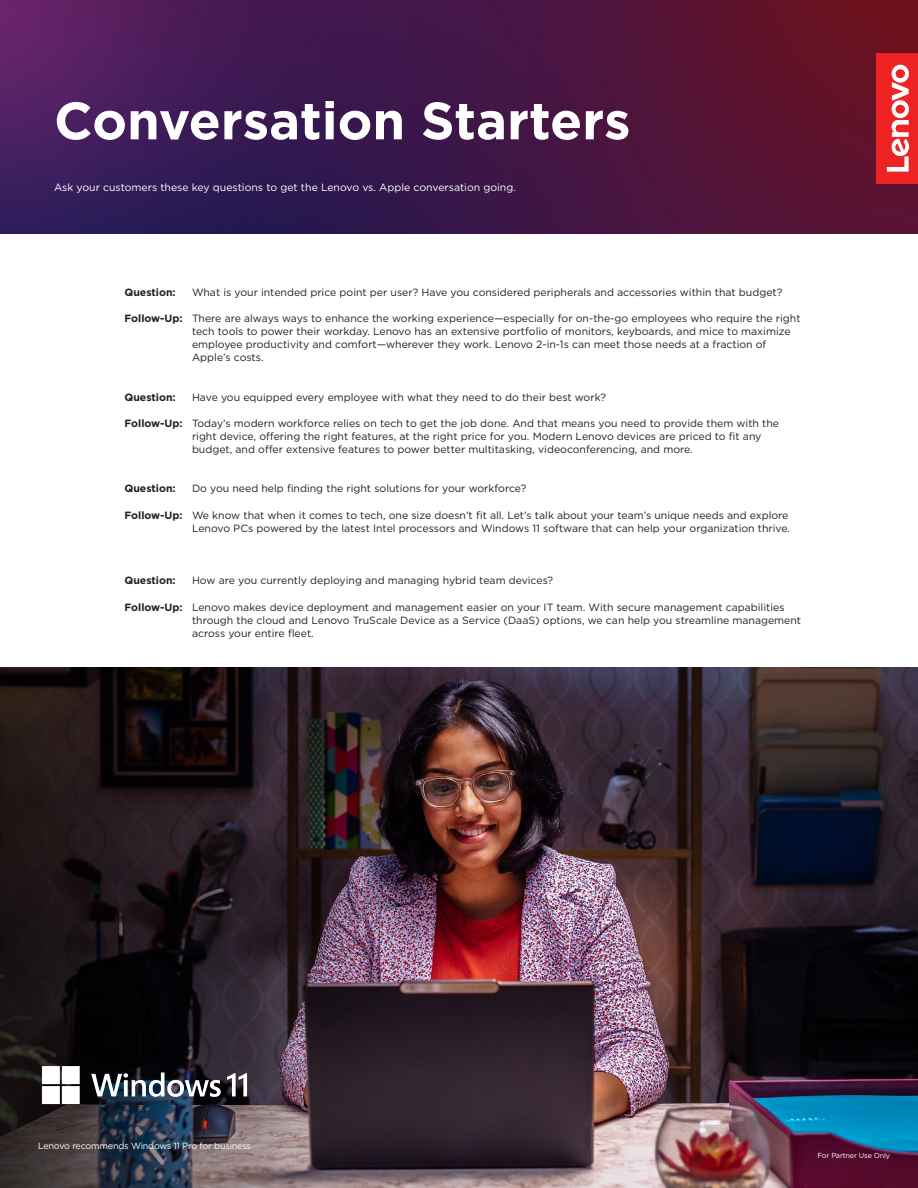
<style>
.page{position:relative;width:918px;height:1188px;background:#fff}
.page>*{position:absolute;margin:0;border:0;box-sizing:border-box;transform-origin:0 0}
.t1{font:700 52.5px "Gotham";color:#fff}
.t2{font:10.5px/13.2px "Gotham";color:#231f20}
.t3{font:10.5px "Gotham";color:#fff}
.t4{font:700 10.5px "Gotham";color:#231f20}
.t5{font:9px "Gotham";letter-spacing:-.02em;color:#fff}
.t6{font:7.2px "Gotham";letter-spacing:-.02em;color:#fff}
.s1{font-weight:700}
</style>
<div class="page">
<img style="left:0;top:0;width:918px;height:233px">
<div style="left:877px;top:53px;width:41px;height:131px;background:#ee2323"></div>
<svg style="left:887px;top:65px;width:22px;height:107px"></svg>
<img style="left:0;top:667px;width:918px;height:521px">
<img style="left:5px;top:1035px;width:280px;height:99px">
<p class="t1" style="left:54px;top:86px;width:578px">Conversation Starters</p>
<p class="t3" style="left:54px;top:180px;width:463px">Ask your customers these key questions to get the Lenovo vs. Apple conversation going.</p>
<p class="t4" style="left:124px;top:285px;width:53px">Question:</p>
<p class="t2" style="left:192px;top:285px;width:592px">What is your intended price point per user? Have you considered peripherals and accessories within that budget?</p>
<p class="t2" style="left:192px;top:311px;width:610px;text-indent:-68px"><span class="s1">Follow-Up:</span> There are always ways to enhance the working experience—especially for on-the-go employees who require the right tech tools to power their workday. Lenovo has an extensive portfolio of monitors, keyboards, and mice to maximize employee productivity and comfort—wherever they work. Lenovo 2-in-1s can meet those needs at a fraction of Apple’s costs.</p>
<p class="t4" style="left:124px;top:390px;width:53px">Question:</p>
<p class="t2" style="left:192px;top:390px;width:416px">Have you equipped every employee with what they need to do their best work?</p>
<p class="t2" style="left:192px;top:416px;width:589px;text-indent:-68px"><span class="s1">Follow-Up:</span> Today’s modern workforce relies on tech to get the job done. And that means you need to provide them with the right device, offering the right features, at the right price for you. Modern Lenovo devices are priced to fit any budget, and offer extensive features to power better multitasking, videoconferencing, and more.</p>
<p class="t4" style="left:124px;top:482px;width:53px">Question:</p>
<p class="t2" style="left:192px;top:482px;width:336px">Do you need help finding the right solutions for your workforce?</p>
<p class="t2" style="left:124px;top:508px;width:667px;text-align:right"><span class="s1">Follow-Up:</span> We know that when it comes to tech, one size doesn’t fit all. Let’s talk about your team’s unique needs and explore<br>Lenovo PCs powered by the latest Intel processors and Windows 11 software that can help your organization thrive.</p>
<p class="t4" style="left:124px;top:574px;width:53px">Question:</p>
<p class="t2" style="left:192px;top:574px;width:363px">How are you currently deploying and managing hybrid team devices?</p>
<p class="t2" style="left:192px;top:600px;width:611px;text-indent:-68px"><span class="s1">Follow-Up:</span> Lenovo makes device deployment and management easier on your IT team. With secure management capabilities through the cloud and Lenovo TruScale Device as a Service (DaaS) options, we can help you streamline management across your entire fleet.</p>
<p class="t5" style="left:38px;top:1140px;width:214px">Lenovo recommends Windows 11 Pro for business</p>
<p class="t6" style="left:817px;top:1151px;width:74px">For Partner Use Only</p>
</div>
